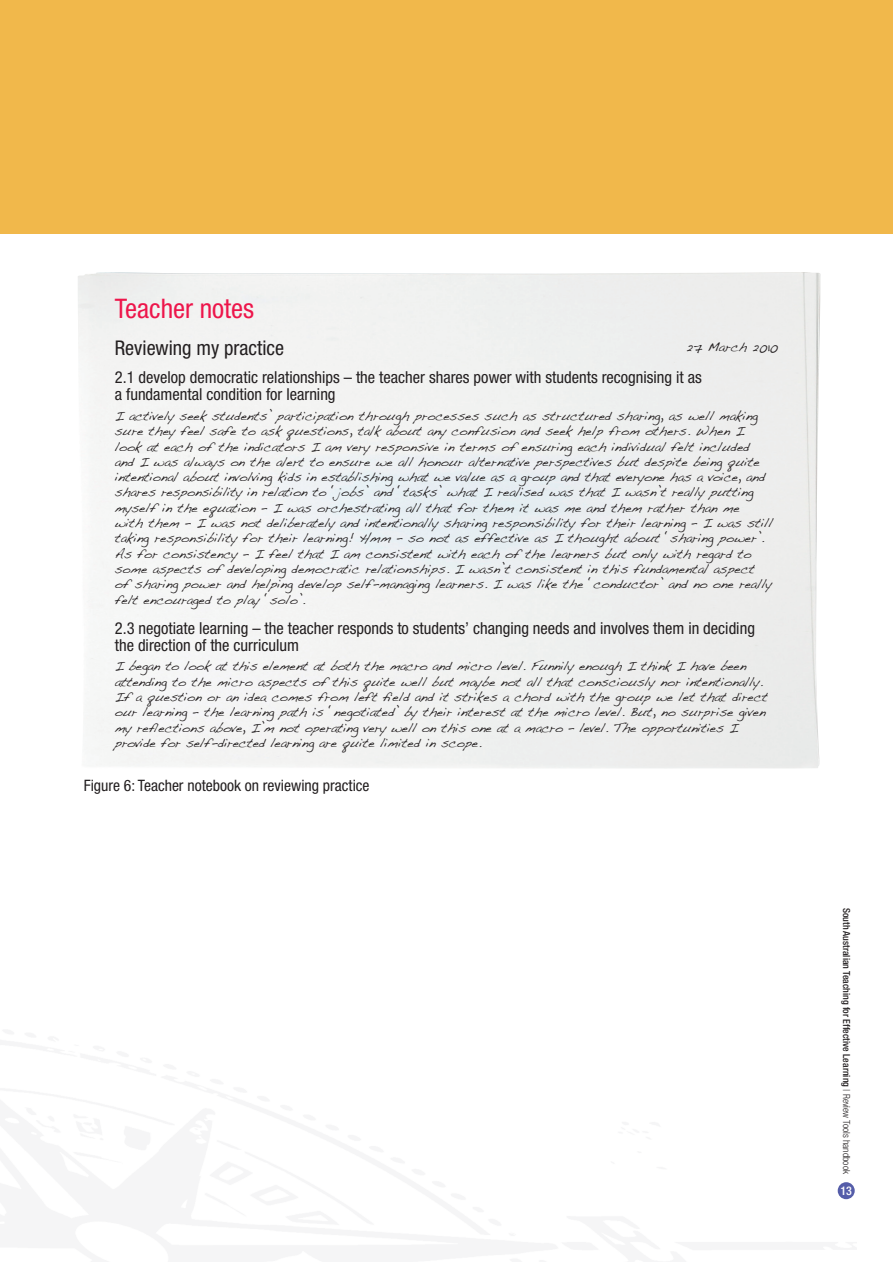
<style>
.page{position:relative;width:893px;height:1263px;background:#fff}
.page>*{position:absolute;margin:0;border:0;box-sizing:border-box;transform-origin:0 0}
.t1{font:condensed 27px "Helvetica Neue";color:#ed164b}
.t2{font:condensed 20.25px "Helvetica Neue";color:#231f20}
.t3{font:condensed 16.5px/17.2px "Helvetica Neue";color:#231f20}
.t4{font:condensed 15.75px "Helvetica Neue";color:#231f20}
.t5{font:12.75px/15.3px "Handwriting Dakota";color:#231f20}
.t6{font:500 condensed 12px "Helvetica Neue";color:#fff}
.t7{font:500 condensed 9.75px "Helvetica Neue";color:#231f20}
.s1{font-weight:300}
</style>
<div class="page">
<div style="left:0;top:0;width:893px;height:234px;background:#f1b84b"></div>
<div style="left:838px;top:1182px;width:17px;height:17px;background:#555da9;border-radius:50%"></div>
<h1 class="t1" style="left:115px;top:293px;width:141px">Teacher notes</h1>
<h2 class="t2" style="left:115px;top:336px;width:171px">Reviewing my practice</h2>
<p class="t3" style="left:115px;top:369px;width:588px">2.1 develop democratic relationships – the teacher shares power with students recognising it as a fundamental condition for learning</p>
<p class="t5" style="left:115px;top:408px;width:659px">I actively seek students’ participation through processes such as structured sharing, as well making sure they feel safe to ask questions, talk about any confusion and seek help from others. When I look at each of the indicators I am very responsive in terms of ensuring each individual felt included<br>and I was always on the alert to ensure we all honour alternative perspectives but despite being quite intentional about involving kids in establishing what we value as a group and that everyone has a voice, and shares responsibility in relation to ‘jobs’ and ‘tasks’ what I realised was that I wasn’t really putting myself in the equation – I was orchestrating all that for them it was me and them rather than me<br>with them – I was not deliberately and intentionally sharing responsibility for their learning – I was still taking responsibility for their learning! Hmm – so not as effective as I thought about ‘sharing power’.<br>As for consistency – I feel that I am consistent with each of the learners but only with regard to some aspects of developing democratic relationships. I wasn’t consistent in this fundamental aspect<br>of sharing power and helping develop self-managing learners. I was like the ‘conductor’ and no one really felt encouraged to play ‘solo’.</p>
<p class="t3" style="left:115px;top:619px;width:642px">2.3 negotiate learning – the teacher responds to students’ changing needs and involves them in deciding the direction of the curriculum</p>
<p class="t5" style="left:115px;top:658px;width:654px">I began to look at this element at both the macro and micro level. Funnily enough I think I have been attending to the micro aspects of this quite well but maybe not all that consciously nor intentionally.<br>If a question or an idea comes from left field and it strikes a chord with the group we let that direct our learning – the learning path is ‘negotiated’ by their interest at the micro level. But, no surprise given my reflections above, I’m not operating very well on this one at a macro – level. The opportunities I provide for self-directed learning are quite limited in scope.</p>
<p class="t5" style="left:686px;top:338px;width:93px">27 March 2010</p>
<p class="t4" style="left:84px;top:777px;width:287px">Figure 6: Teacher notebook on reviewing practice</p>
<p class="t7" style="left:852px;top:908px;width:268px;rotate:90deg">South Australian Teaching for Effective Learning <span class="s1">| Review Tools handbook</span></p>
<p class="t6" style="left:840px;top:1184px;width:13px">13</p>
</div>
